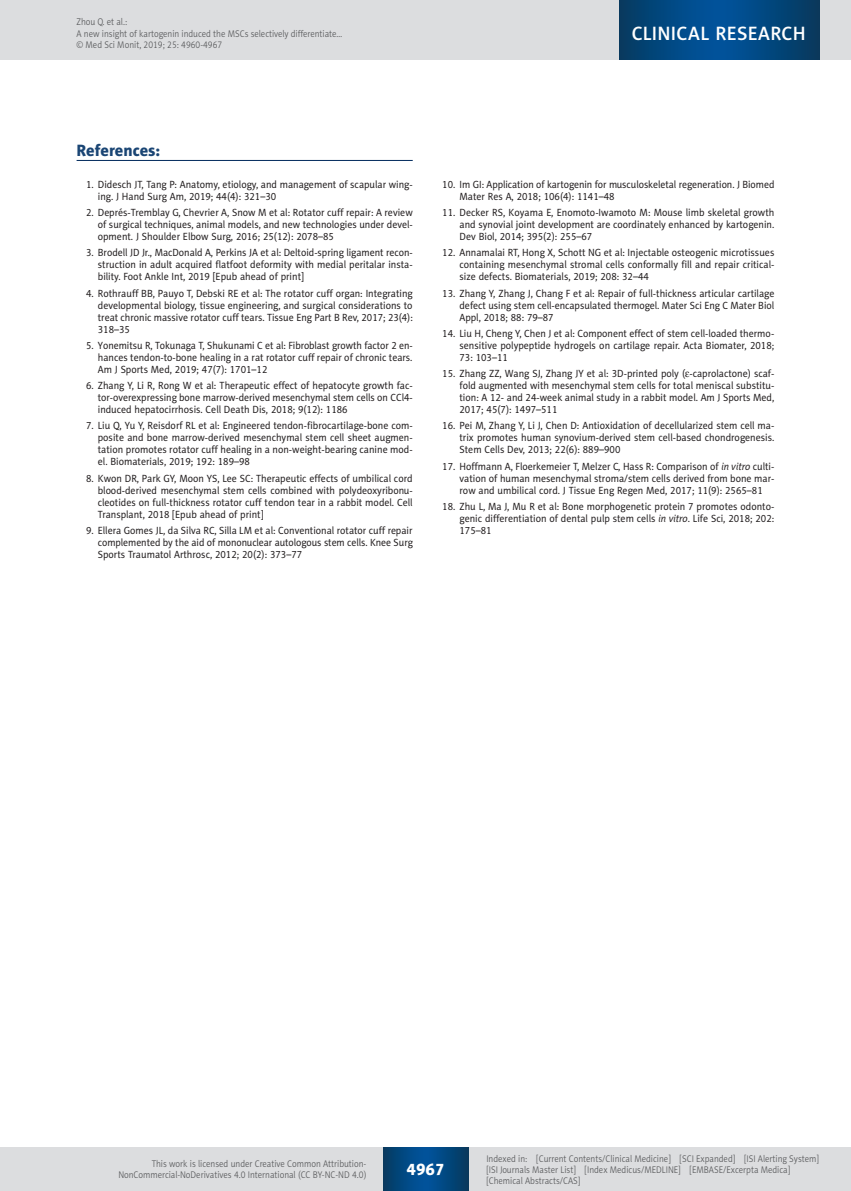
<style>
.page{position:relative;width:851px;height:1191px;background:#fff}
.page>*{position:absolute;margin:0;border:0;box-sizing:border-box;transform-origin:0 0}
.t1{font:19.5px "Naomi Sans EFN Medium";letter-spacing:.015em;color:#fff}
.MSM_Referencje_Tytul{font:16.5px "Naomi Sans EFN Heavy";color:#1a4574}
.t2{font:16.5px "Naomi Sans EFN Heavy";color:#fff}
.MSM_Referencje_punkt{font:10.5px/12px "Naomi Sans EFN";color:#231f20;text-align:justify;scale:.95 1}
.MSM_Referencje_punkt-2{font:10.5px/12px "Naomi Sans EFN";color:#231f20;text-align:justify;scale:.94 1}
.t3{font:9.75px/11.2px "Naomi Sans EFN Light";color:#57585a;scale:.9 1}
.s1{font-family:"Standard Sym L"}
.s2{font-style:italic}
</style>
<div class="page">
<hr style="left:77px;top:160px;width:335px;height:1px;background:#00295c">
<div style="left:0;top:1148px;width:850px;height:43px;background:#dcdddf"></div>
<svg style="left:383px;top:1147px;width:85px;height:43px"></svg>
<div style="left:0;top:0;width:850px;height:60px;background:#dcdddf"></div>
<svg style="left:619px;top:0;width:200px;height:60px"></svg>
<p class="t3" style="left:77px;top:16px;width:297px">Zhou Q. et al.:<br>A new insight of kartogenin induced the MSCs selectively differentiate… © Med Sci Monit, 2019; 25: 4960-4967</p>
<h1 class="t1" style="left:631px;top:22px;width:175px">CLINICAL RESEARCH</h1>
<p class="MSM_Referencje_Tytul" style="left:77px;top:140px;width:85px">References:</p>
<p class="MSM_Referencje_punkt" style="left:98px;top:178px;width:333px;text-indent:-12px">1. Didesch JT, Tang P: Anatomy, etiology, and management of scapular wing&shy;ing. J Hand Surg Am, 2019; 44(4): 321–30</p>
<p class="MSM_Referencje_punkt" style="left:98px;top:207px;width:333px;text-indent:-12px">2. Deprés-Tremblay G, Chevrier A, Snow M et al: Rotator cuff repair: A review of surgical techniques, animal models, and new technologies under devel&shy;opment. J Shoulder Elbow Surg, 2016; 25(12): 2078–85</p>
<p class="MSM_Referencje_punkt-2" style="left:98px;top:247px;width:336px;text-indent:-12px">3. Brodell JD Jr., MacDonald A, Perkins JA et al: Deltoid-spring ligament recon&shy;struction in adult acquired flatfoot deformity with medial peritalar insta&shy;bility. Foot Ankle Int, 2019 [Epub ahead of print]</p>
<p class="MSM_Referencje_punkt" style="left:98px;top:287px;width:333px;text-indent:-12px">4. Rothrauff BB, Pauyo T, Debski RE et al: The rotator cuff organ: Integrating developmental biology, tissue engineering, and surgical considerations to treat chronic massive rotator cuff tears. Tissue Eng Part B Rev, 2017; 23(4):<br>318–35</p>
<p class="MSM_Referencje_punkt-2" style="left:98px;top:339px;width:336px;text-indent:-12px">5. Yonemitsu R, Tokunaga T, Shukunami C et al: Fibroblast growth factor 2 en&shy;hances tendon-to-bone healing in a rat rotator cuff repair of chronic tears.<br>Am J Sports Med, 2019; 47(7): 1701–12</p>
<p class="MSM_Referencje_punkt" style="left:98px;top:380px;width:333px;text-indent:-12px">6. Zhang Y, Li R, Rong W et al: Therapeutic effect of hepatocyte growth fac&shy;tor-overexpressing bone marrow-derived mesenchymal stem cells on CCl4- induced hepatocirrhosis. Cell Death Dis, 2018; 9(12): 1186</p>
<p class="MSM_Referencje_punkt" style="left:98px;top:420px;width:333px;text-indent:-12px">7. Liu Q, Yu Y, Reisdorf RL et al: Engineered tendon-fibrocartilage-bone com&shy;posite and bone marrow-derived mesenchymal stem cell sheet augmen&shy;tation promotes rotator cuff healing in a non-weight-bearing canine mod&shy;el. Biomaterials, 2019; 192: 189–98</p>
<p class="MSM_Referencje_punkt" style="left:98px;top:472px;width:333px;text-indent:-12px">8. Kwon DR, Park GY, Moon YS, Lee SC: Therapeutic effects of umbilical cord blood-derived mesenchymal stem cells combined with polydeoxyribonu&shy;cleotides on full-thickness rotator cuff tendon tear in a rabbit model. Cell Transplant, 2018 [Epub ahead of print]</p>
<p class="MSM_Referencje_punkt" style="left:98px;top:524px;width:333px;text-indent:-12px">9. Ellera Gomes JL, da Silva RC, Silla LM et al: Conventional rotator cuff repair complemented by the aid of mononuclear autologous stem cells. Knee Surg Sports Traumatol Arthrosc, 2012; 20(2): 373–77</p>
<p class="MSM_Referencje_punkt-2" style="left:459px;top:178px;width:336px;text-indent:-17px">10. Im GI: Application of kartogenin for musculoskeletal regeneration. J Biomed<br>Mater Res A, 2018; 106(4): 1141–48</p>
<p class="MSM_Referencje_punkt" style="left:459px;top:207px;width:333px;text-indent:-17px">11. Decker RS, Koyama E, Enomoto-Iwamoto M: Mouse limb skeletal growth and synovial joint development are coordinately enhanced by kartogenin.<br>Dev Biol, 2014; 395(2): 255–67</p>
<p class="MSM_Referencje_punkt" style="left:459px;top:247px;width:333px;text-indent:-17px">12. Annamalai RT, Hong X, Schott NG et al: Injectable osteogenic microtissues containing mesenchymal stromal cells conformally fill and repair critical&shy;size defects. Biomaterials, 2019; 208: 32–44</p>
<p class="MSM_Referencje_punkt" style="left:459px;top:287px;width:333px;text-indent:-17px">13. Zhang Y, Zhang J, Chang F et al: Repair of full-thickness articular cartilage defect using stem cell-encapsulated thermogel. Mater Sci Eng C Mater Biol Appl, 2018; 88: 79–87</p>
<p class="MSM_Referencje_punkt" style="left:459px;top:327px;width:333px;text-indent:-17px">14. Liu H, Cheng Y, Chen J et al: Component effect of stem cell-loaded thermo&shy;sensitive polypeptide hydrogels on cartilage repair. Acta Biomater, 2018; 73: 103–11</p>
<p class="MSM_Referencje_punkt" style="left:459px;top:368px;width:333px;text-indent:-17px">15. Zhang ZZ, Wang SJ, Zhang JY et al: 3D-printed poly (<span class="s1">e</span>-caprolactone) scaf&shy;fold augmented with mesenchymal stem cells for total meniscal substitu&shy;tion: A 12- and 24-week animal study in a rabbit model. Am J Sports Med, 2017; 45(7): 1497–511</p>
<p class="MSM_Referencje_punkt" style="left:459px;top:420px;width:333px;text-indent:-17px">16. Pei M, Zhang Y, Li J, Chen D: Antioxidation of decellularized stem cell ma&shy;trix promotes human synovium-derived stem cell-based chondrogenesis.<br>Stem Cells Dev, 2013; 22(6): 889–900</p>
<p class="MSM_Referencje_punkt" style="left:459px;top:460px;width:333px;text-indent:-17px">17. Hoffmann A, Floerkemeier T, Melzer C, Hass R: Comparison of <span class="s2">in vitro</span> culti&shy;vation of human mesenchymal stroma/stem cells derived from bone mar&shy;row and umbilical cord. J Tissue Eng Regen Med, 2017; 11(9): 2565–81</p>
<p class="MSM_Referencje_punkt" style="left:459px;top:500px;width:333px;text-indent:-17px">18. Zhu L, Ma J, Mu R et al: Bone morphogenetic protein 7 promotes odonto&shy;genic differentiation of dental pulp stem cells <span class="s2">in vitro</span>. Life Sci, 2018; 202:<br>175–81</p>
<p class="t3" style="left:118px;top:1158px;width:277px;text-align:right">This work is licensed under Creative Common Attribution-<br>NonCommercial-NoDerivatives 4.0 International (CC BY-NC-ND 4.0)</p>
<h2 class="t2" style="left:406px;top:1159px;width:40px">4967</h2>
<p class="t3" style="left:486px;top:1152px;width:371px">Indexed in: [Current Contents/Clinical Medicine] [SCI Expanded] [ISI Alerting System] [ISI Journals Master List] [Index Medicus/MEDLINE] [EMBASE/Excerpta Medica] [Chemical Abstracts/CAS]</p>
</div>
